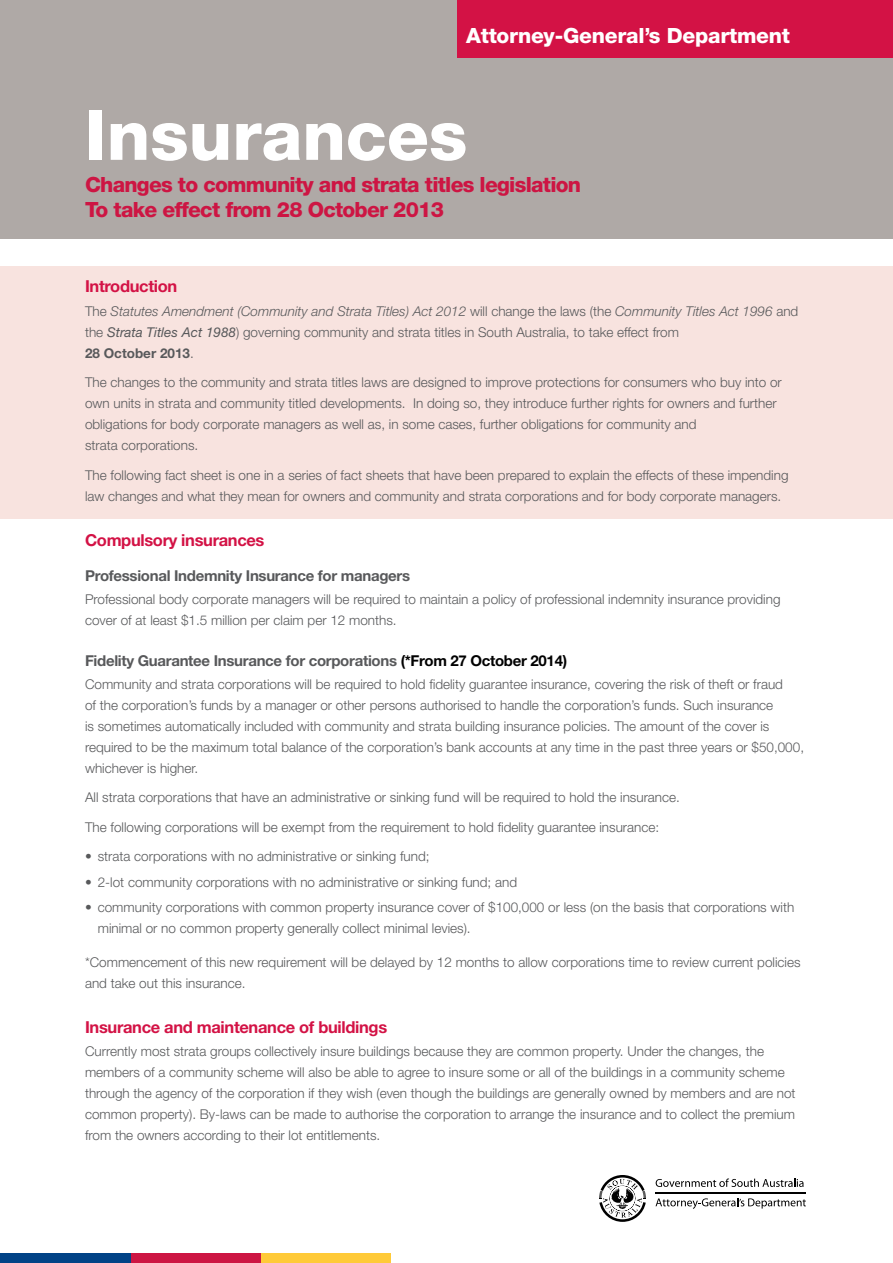
<style>
.page{position:relative;width:893px;height:1263px;background:#fff}
.page>*{position:absolute;margin:0;border:0;box-sizing:border-box;transform-origin:0 0}
.t1{font:800 69px "Helvetica Neue LT Std";color:#fff}
.t2{font:800 21px/25.2px "Helvetica Neue LT Std";letter-spacing:-.035em;color:#cd1543}
.t3{font:800 21px "Helvetica Neue LT Std";letter-spacing:-.01em;color:#fff}
.t4{font:700 16.5px "Helvetica Neue LT Std";letter-spacing:-.02em;color:#d31245}
.t5{font:700 15px "Helvetica Neue LT Std";letter-spacing:-.02em;color:#58595b}
.t6{font:300 13.5px/21px "Helvetica Neue LT Std";color:#58595b}
.s1{font-style:italic}
.s2{font-weight:400;font-style:italic}
.s3{font-weight:700}
.s4{color:#000}
</style>
<div class="page">
<div style="left:0;top:0;width:893px;height:238px;background:#afa9a6"></div>
<div style="left:261px;top:1253px;width:130px;height:10px;background:#ffca38"></div>
<div style="left:130px;top:1253px;width:131px;height:10px;background:#cd1543"></div>
<div style="left:0;top:1253px;width:130px;height:10px;background:#014386"></div>
<svg style="left:656px;top:1178px;width:148px;height:9px"></svg>
<svg style="left:655px;top:1198px;width:151px;height:11px"></svg>
<hr style="left:656px;top:1192px;width:150px;height:2px;background:#000">
<svg style="left:599px;top:1175px;width:47px;height:47px"></svg>
<div style="left:0;top:266px;width:893px;height:252px;background:#f8e3df"></div>
<div style="left:457px;top:0;width:436px;height:57px;background:#d31245"></div>
<h2 class="t3" style="left:466px;top:23px;width:325px">Attorney-General’s Department</h2>
<h1 class="t1" style="left:85px;top:94px;width:384px">Insurances</h1>
<h2 class="t2" style="left:85px;top:172px;width:498px">Changes to community and strata titles legislation<br>To take effect from 28 October 2013</h2>
<p class="t4" style="left:85px;top:276px;width:94px">Introduction</p>
<p class="t6" style="left:85px;top:300px;width:715px">The <span class="s1">Statutes Amendment (Community and Strata Titles) Act 2012</span> will change the laws (the <span class="s1">Community Titles Act 1996</span> and the <span class="s2">Strata Titles Act 1988</span>) governing community and strata titles in South Australia, to take effect from<br><span class="s3">28 October 2013</span>.</p>
<p class="t6" style="left:85px;top:371px;width:698px">The changes to the community and strata titles laws are designed to improve protections for consumers who buy into or own units in strata and community titled developments. In doing so, they introduce further rights for owners and further obligations for body corporate managers as well as, in some cases, further obligations for community and<br>strata corporations.</p>
<p class="t6" style="left:85px;top:464px;width:705px">The following fact sheet is one in a series of fact sheets that have been prepared to explain the effects of these impending law changes and what they mean for owners and community and strata corporations and for body corporate managers.</p>
<p class="t4" style="left:85px;top:530px;width:181px">Compulsory insurances</p>
<p class="t5" style="left:85px;top:566px;width:327px">Professional Indemnity Insurance for managers</p>
<p class="t6" style="left:85px;top:588px;width:697px">Professional body corporate managers will be required to maintain a policy of professional indemnity insurance providing cover of at least $1.5 million per claim per 12 months.</p>
<p class="t5" style="left:85px;top:651px;width:484px">Fidelity Guarantee Insurance for corporations <span class="s4">(*From 27 October 2014)</span></p>
<p class="t6" style="left:85px;top:673px;width:720px">Community and strata corporations will be required to hold fidelity guarantee insurance, covering the risk of theft or fraud<br>of the corporation’s funds by a manager or other persons authorised to handle the corporation’s funds. Such insurance<br>is sometimes automatically included with community and strata building insurance policies. The amount of the cover is required to be the maximum total balance of the corporation’s bank accounts at any time in the past three years or $50,000, whichever is higher.</p>
<p class="t6" style="left:85px;top:782px;width:596px;line-height:29.5px">All strata corporations that have an administrative or sinking fund will be required to hold the insurance.<br>The following corporations will be exempt from the requirement to hold fidelity guarantee insurance:</p>
<p class="t6" style="left:85px;top:846px;width:346px">• strata corporations with no administrative or sinking fund;</p>
<p class="t6" style="left:85px;top:871px;width:434px">• 2-lot community corporations with no administrative or sinking fund; and</p>
<p class="t6" style="left:98px;top:896px;width:698px;text-indent:-13px">• community corporations with common property insurance cover of $100,000 or less (on the basis that corporations with minimal or no common property generally collect minimal levies).</p>
<p class="t6" style="left:85px;top:951px;width:717px">*Commencement of this new requirement will be delayed by 12 months to allow corporations time to review current policies and take out this insurance.</p>
<p class="t4" style="left:85px;top:1017px;width:304px">Insurance and maintenance of buildings</p>
<p class="t6" style="left:85px;top:1040px;width:712px">Currently most strata groups collectively insure buildings because they are common property. Under the changes, the members of a community scheme will also be able to agree to insure some or all of the buildings in a community scheme through the agency of the corporation if they wish (even though the buildings are generally owned by members and are not common property). By-laws can be made to authorise the corporation to arrange the insurance and to collect the premium from the owners according to their lot entitlements.</p>
</div>
